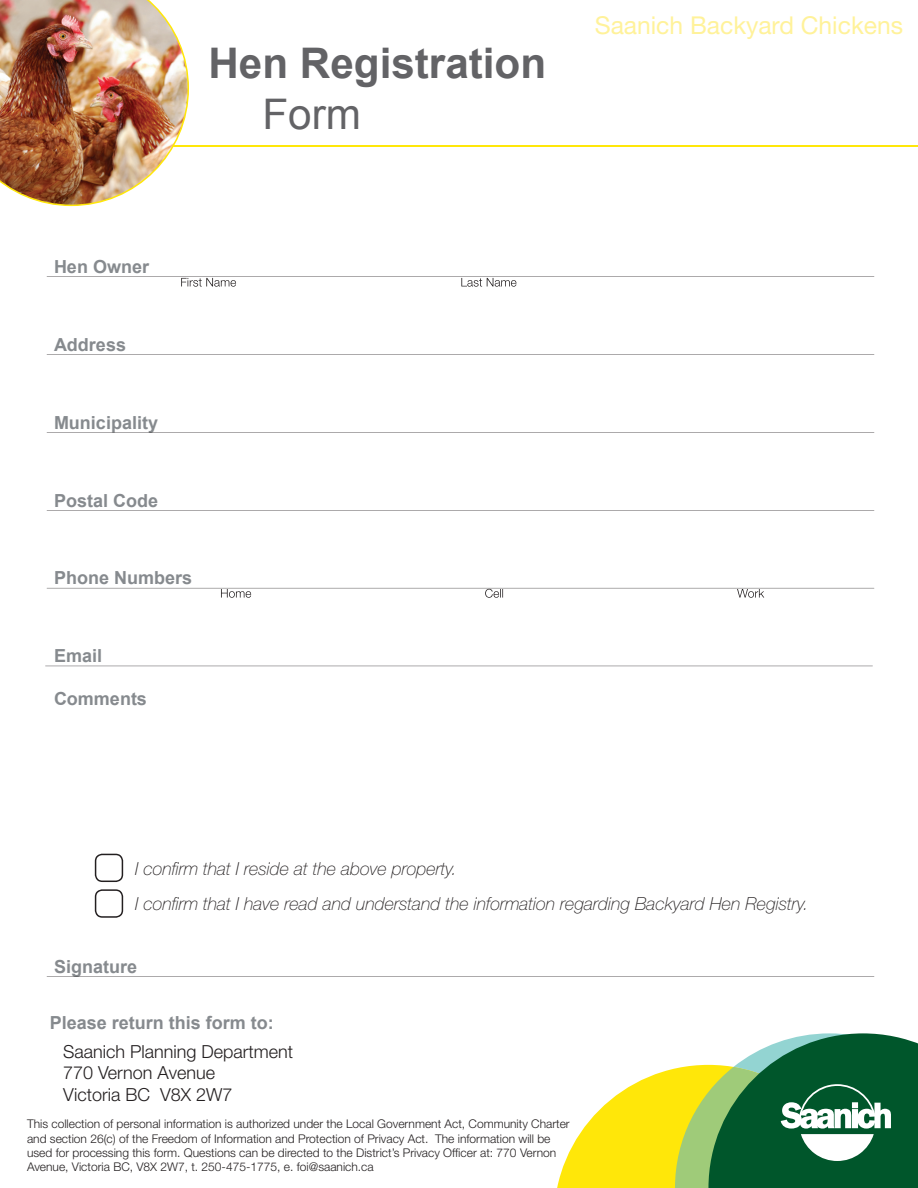
<style>
.page{position:relative;width:918px;height:1188px;background:#fff}
.page>*{position:absolute;margin:0;border:0;box-sizing:border-box;transform-origin:0 0}
.t1{font:700 42.15px "Arial";color:#636366}
.t2{font:42.15px "Arial";color:#636366}
.t3{font:24.6px "Helvetica Neue";color:#fff29a}
.t4{font:italic 100 18px/35.2px "Helvetica Neue";color:#231f20}
.t5{font:700 18px "Arial";color:#868a8e}
.t6{font:300 18px/21.6px "Helvetica Neue";color:#231f20}
.t7{font:300 12px/14.4px "Helvetica Neue";color:#231f20}
</style>
<div class="page">
<svg style="left:47px;top:354px;width:827px;height:1px"></svg>
<svg style="left:47px;top:432px;width:827px;height:1px"></svg>
<svg style="left:47px;top:510px;width:827px;height:1px"></svg>
<svg style="left:45px;top:666px;width:828px;height:1px"></svg>
<svg style="left:47px;top:976px;width:827px;height:1px"></svg>
<svg style="left:47px;top:276px;width:827px;height:11px"></svg>
<svg style="left:47px;top:588px;width:827px;height:10px"></svg>
<svg style="left:95px;top:854px;width:28px;height:28px"></svg>
<svg style="left:95px;top:889px;width:28px;height:29px"></svg>
<hr style="left:140px;top:145px;width:778px;height:1px;background:#ffe709">
<img style="left:0;top:0;width:189px;height:206px">
<svg style="left:557px;top:1033px;width:361px;height:155px"></svg>
<h1 class="t1" style="left:208px;top:36px;width:339px">Hen Registration</h1>
<h1 class="t2" style="left:262px;top:87px;width:100px">Form</h1>
<h3 class="t5" style="left:54px;top:255px;width:97px">Hen Owner</h3>
<h3 class="t5" style="left:54px;top:333px;width:74px">Address</h3>
<h3 class="t5" style="left:54px;top:410px;width:106px">Municipality</h3>
<h3 class="t5" style="left:54px;top:488px;width:106px">Postal Code</h3>
<h3 class="t5" style="left:54px;top:566px;width:140px">Phone Numbers</h3>
<h3 class="t5" style="left:54px;top:644px;width:50px">Email</h3>
<h3 class="t5" style="left:54px;top:686px;width:95px">Comments</h3>
<h2 class="t3" style="left:595px;top:11px;width:310px">Saanich Backyard Chickens</h2>
<h3 class="t4" style="left:135px;top:851px;width:675px">I confirm that I reside at the above property.<br>I confirm that I have read and understand the information regarding Backyard Hen Registry.</h3>
<h3 class="t5" style="left:54px;top:955px;width:85px">Signature</h3>
<h3 class="t5" style="left:50px;top:1011px;width:226px">Please return this form to:</h3>
<h3 class="t6" style="left:63px;top:1040px;width:232px">Saanich Planning Department<br>770 Vernon Avenue<br>Victoria BC V8X 2W7</h3>
<p class="t7" style="left:27px;top:1117px;width:544px">This collection of personal information is authorized under the Local Government Act, Community Charter and section 26(c) of the Freedom of Information and Protection of Privacy Act. The information will be used for processing this form. Questions can be directed to the District’s Privacy Officer at: 770 Vernon Avenue, Victoria BC, V8X 2W7, t. 250-475-1775, e. foi@saanich.ca</p>
</div>
